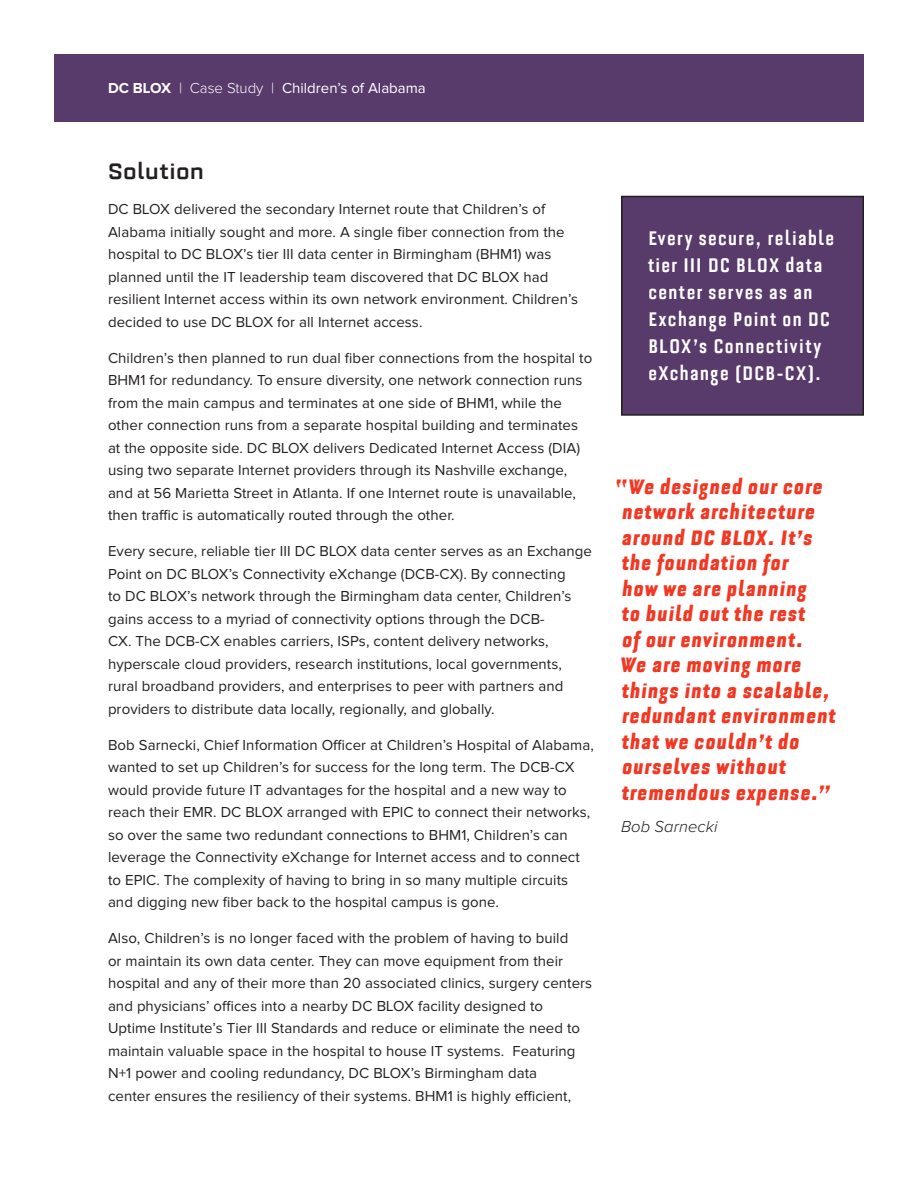
<style>
.page{position:relative;width:918px;height:1188px;background:#fff}
.page>*{position:absolute;margin:0;border:0;box-sizing:border-box;transform-origin:0 0}
.t1{font:700 27px "Bourgeois";letter-spacing:.02em;color:#231f20}
.t2{font:italic 900 condensed 25.5px/25.5px "Bourgeois";letter-spacing:.01em;color:#f23722}
.t3{font:700 condensed 24px/27px "Bourgeois";letter-spacing:.03em;color:#fff}
.t4{font:italic 300 16.5px "Proxima Nova";letter-spacing:.005em;color:#231f20}
.t5{font:15px/22.5px "Proxima Nova";letter-spacing:.005em;color:#231f20}
.t6{font:15px "Proxima Nova";color:#fff}
.s1{font-weight:700}
.s2{font-weight:300}
</style>
<div class="page">
<div style="left:54px;top:54px;width:810px;height:68px;background:#583a6b"></div>
<div style="left:622px;top:196px;width:241px;height:219px;background:#583a6b"></div>
<div style="left:621px;top:196px;width:243px;height:220px;border:2px solid #231f20"></div>
<p class="t6" style="left:108px;top:79px;width:319px"><span class="s1">DC BLOX</span> <span class="s2">| Case Study |</span> Children’s of Alabama</p>
<h1 class="t1" style="left:108px;top:158px;width:97px">Solution</h1>
<p class="t5" style="left:108px;top:198px;width:472px">DC BLOX delivered the secondary Internet route that Children’s of Alabama initially sought and more. A single fiber connection from the hospital to DC BLOX’s tier III data center in Birmingham (BHM1) was planned until the IT leadership team discovered that DC BLOX had resilient Internet access within its own network environment. Children’s decided to use DC BLOX for all Internet access.</p>
<p class="t5" style="left:108px;top:347px;width:486px">Children’s then planned to run dual fiber connections from the hospital to BHM1 for redundancy. To ensure diversity, one network connection runs from the main campus and terminates at one side of BHM1, while the other connection runs from a separate hospital building and terminates at the opposite side. DC BLOX delivers Dedicated Internet Access (DIA) using two separate Internet providers through its Nashville exchange, and at 56 Marietta Street in Atlanta. If one Internet route is unavailable, then traffic is automatically routed through the other.</p>
<p class="t5" style="left:108px;top:540px;width:486px">Every secure, reliable tier III DC BLOX data center serves as an Exchange Point on DC BLOX’s Connectivity eXchange (DCB-CX). By connecting<br>to DC BLOX’s network through the Birmingham data center, Children’s gains access to a myriad of connectivity options through the DCB-<br>CX. The DCB-CX enables carriers, ISPs, content delivery networks, hyperscale cloud providers, research institutions, local governments, rural broadband providers, and enterprises to peer with partners and providers to distribute data locally, regionally, and globally.</p>
<p class="t5" style="left:108px;top:734px;width:487px">Bob Sarnecki, Chief Information Officer at Children’s Hospital of Alabama, wanted to set up Children’s for success for the long term. The DCB-CX would provide future IT advantages for the hospital and a new way to reach their EMR. DC BLOX arranged with EPIC to connect their networks, so over the same two redundant connections to BHM1, Children’s can leverage the Connectivity eXchange for Internet access and to connect to EPIC. The complexity of having to bring in so many multiple circuits and digging new fiber back to the hospital campus is gone.</p>
<p class="t5" style="left:108px;top:927px;width:486px">Also, Children’s is no longer faced with the problem of having to build<br>or maintain its own data center. They can move equipment from their hospital and any of their more than 20 associated clinics, surgery centers and physicians’ offices into a nearby DC BLOX facility designed to Uptime Institute’s Tier III Standards and reduce or eliminate the need to maintain valuable space in the hospital to house IT systems. Featuring N+1 power and cooling redundancy, DC BLOX’s Birmingham data<br>center ensures the resiliency of their systems. BHM1 is highly efficient,</p>
<h3 class="t3" style="left:648px;top:224px;width:188px">Every secure, reliable tier III DC BLOX data center serves as an<br>Exchange Point on DC<br>BLOX’s Connectivity eXchange (DCB-CX).</h3>
<p class="t2" style="left:614px;top:474px;width:223px">“We designed our core network architecture around DC BLOX. It’s the foundation for<br>how we are planning<br>to build out the rest<br>of our environment.<br>We are moving more things into a scalable, redundant environment that we couldn’t do ourselves without tremendous expense.”</p>
<p class="t4" style="left:621px;top:814px;width:98px">Bob Sarnecki</p>
</div>
